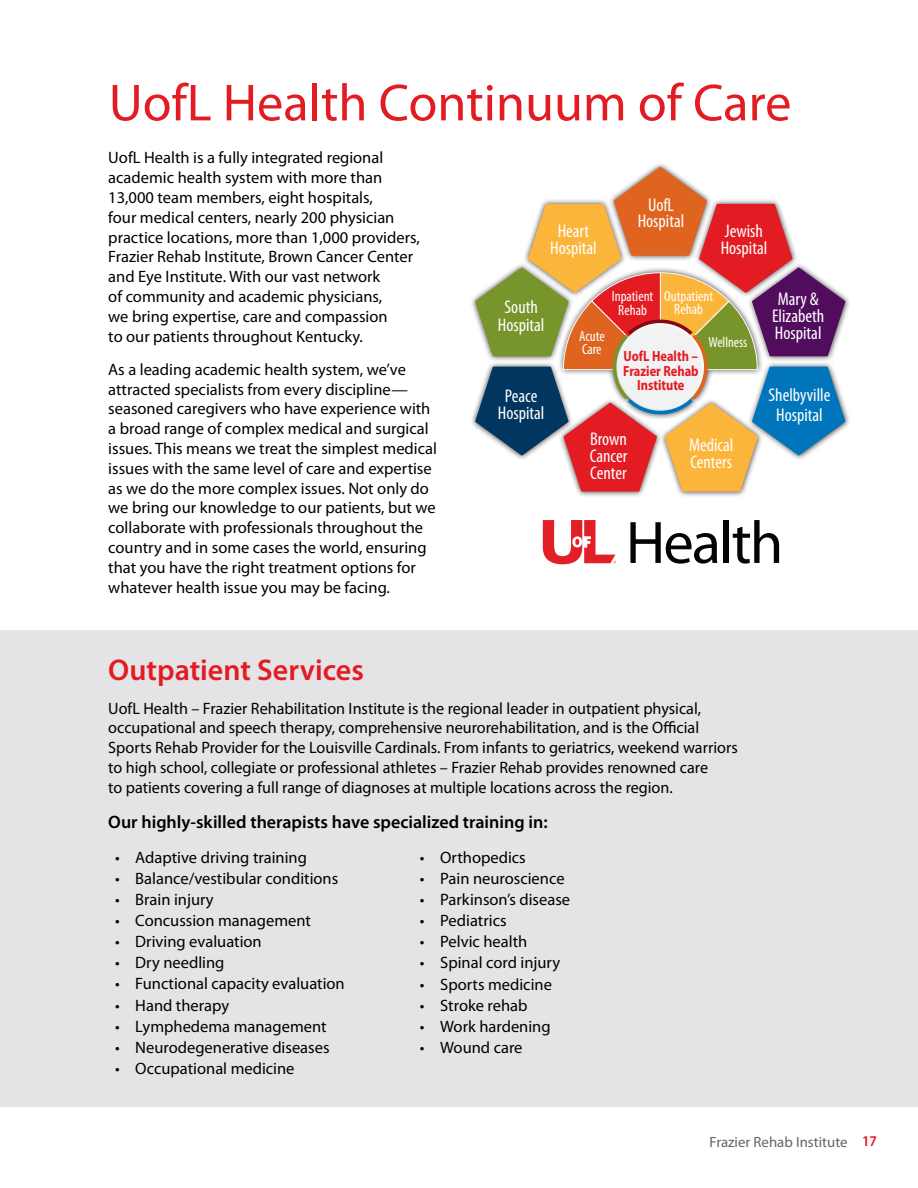
<style>
.page{position:relative;width:918px;height:1188px;background:#fff}
.page>*{position:absolute;margin:0;border:0;box-sizing:border-box;transform-origin:0 0}
.t1{font:52.5px "Myriad Pro";color:#e31b23}
.t2{font:600 30px "Myriad Pro";color:#e31b23}
.t3{font:condensed 18.45px/17.2px "Myriad Pro";color:#fff;text-align:center}
.t4{font:600 18px "Myriad Pro";color:#000}
.t5{font:16.5px/19.8px "Myriad Pro";color:#000}
.t6{font:14.85px "Myriad Pro";color:#636466}
.t7{font:condensed 14.7px/13.5px "Myriad Pro";color:#fff;text-align:center}
.t8{font:700 semi-condensed 14.7px/14.7px "Myriad Pro";color:#e31b23;text-align:center;scale:.9 1}
.s1{font-weight:600;font-stretch:semi-condensed;font-size:15px;color:#e31b23}
</style>
<div class="page">
<div style="left:0;top:631px;width:918px;height:476px;background:#e4e4e6"></div>
<div style="left:470px;top:161px;width:381px;height:337px;background:#000;opacity:.75"></div>
<svg style="left:475px;top:167px;width:371px;height:325px"></svg>
<svg style="left:543px;top:520px;width:73px;height:44px"></svg>
<svg style="left:630px;top:522px;width:87px;height:42px"></svg>
<div style="left:724px;top:520px;width:5px;height:43px;background:#030406"></div>
<svg style="left:733px;top:520px;width:46px;height:44px"></svg>
<h1 class="t1" style="left:109px;top:70px;width:684px">UofL Health Continuum of Care</h1>
<p class="t5" style="left:108px;top:148px;width:313px">UofL Health is a fully integrated regional academic health system with more than 13,000 team members, eight hospitals,<br>four medical centers, nearly 200 physician practice locations, more than 1,000 providers, Frazier Rehab Institute, Brown Cancer Center and Eye Institute. With our vast network<br>of community and academic physicians,<br>we bring expertise, care and compassion<br>to our patients throughout Kentucky.</p>
<p class="t5" style="left:108px;top:359px;width:330px">As a leading academic health system, we’ve attracted specialists from every discipline— seasoned caregivers who have experience with a broad range of complex medical and surgical issues. This means we treat the simplest medical issues with the same level of care and expertise as we do the more complex issues. Not only do we bring our knowledge to our patients, but we collaborate with professionals throughout the country and in some cases the world, ensuring that you have the right treatment options for whatever health issue you may be facing.</p>
<p class="t3" style="left:550px;top:222px;width:48px">Heart<br>Hospital</p>
<p class="t3" style="left:638px;top:197px;width:48px;line-height:16px">UofL<br>Hospital</p>
<p class="t3" style="left:721px;top:222px;width:48px;text-align:left">Jewish<br>Hospital</p>
<p class="t3" style="left:498px;top:298px;width:48px">South<br>Hospital</p>
<p class="t3" style="left:498px;top:387px;width:48px">Peace<br>Hospital</p>
<p class="t7" style="left:579px;top:329px;width:27px;text-align:left">Acute<br>Care</p>
<p class="t7" style="left:612px;top:288px;width:43px;line-height:14.7px">Inpatient<br>Rehab</p>
<p class="t7" style="left:664px;top:289px;width:50px">Outpatient<br>Rehab</p>
<p class="t7" style="left:709px;top:335px;width:40px">Wellness</p>
<p class="t8" style="left:623px;top:348px;width:85px">UofL Health –<br>Frazier Rehab<br>Institute</p>
<p class="t3" style="left:590px;top:430px;width:39px;text-align:justify">Brown Cancer Center</p>
<p class="t3" style="left:689px;top:436px;width:46px;text-align:left">Medical<br>Centers</p>
<p class="t3" style="left:772px;top:290px;width:54px;text-align:left">Mary &amp;<br>Elizabeth<br>Hospital</p>
<p class="t3" style="left:769px;top:385px;width:63px;line-height:19.6px">Shelbyville<br>Hospital</p>
<h2 class="t2" style="left:108px;top:651px;width:257px">Outpatient Services</h2>
<p class="t5" style="left:108px;top:698px;width:631px">UofL Health – Frazier Rehabilitation Institute is the regional leader in outpatient physical, occupational and speech therapy, comprehensive neurorehabilitation, and is the Official Sports Rehab Provider for the Louisville Cardinals. From infants to geriatrics, weekend warriors to high school, collegiate or professional athletes – Frazier Rehab provides renowned care<br>to patients covering a full range of diagnoses at multiple locations across the region.</p>
<p class="t4" style="left:108px;top:810px;width:441px">Our highly-skilled therapists have specialized training in:</p>
<p class="t5" style="left:115px;top:847px;width:193px">• Adaptive driving training</p>
<p class="t5" style="left:115px;top:868px;width:225px">• Balance/vestibular conditions</p>
<p class="t5" style="left:115px;top:889px;width:100px">• Brain injury</p>
<p class="t5" style="left:115px;top:910px;width:197px">• Concussion management</p>
<p class="t5" style="left:115px;top:931px;width:148px">• Driving evaluation</p>
<p class="t5" style="left:115px;top:953px;width:111px">• Dry needling</p>
<p class="t5" style="left:115px;top:974px;width:231px">• Functional capacity evaluation</p>
<p class="t5" style="left:115px;top:995px;width:116px">• Hand therapy</p>
<p class="t5" style="left:115px;top:1016px;width:213px">• Lymphedema management</p>
<p class="t5" style="left:115px;top:1037px;width:216px">• Neurodegenerative diseases</p>
<p class="t5" style="left:115px;top:1058px;width:181px">• Occupational medicine</p>
<p class="t5" style="left:420px;top:847px;width:107px">• Orthopedics</p>
<p class="t5" style="left:420px;top:868px;width:146px">• Pain neuroscience</p>
<p class="t5" style="left:420px;top:889px;width:152px">• Parkinson’s disease</p>
<p class="t5" style="left:420px;top:910px;width:88px">• Pediatrics</p>
<p class="t5" style="left:420px;top:932px;width:109px">• Pelvic health</p>
<p class="t5" style="left:420px;top:953px;width:142px">• Spinal cord injury</p>
<p class="t5" style="left:420px;top:974px;width:133px">• Sports medicine</p>
<p class="t5" style="left:420px;top:995px;width:109px">• Stroke rehab</p>
<p class="t5" style="left:420px;top:1016px;width:132px">• Work hardening</p>
<p class="t5" style="left:420px;top:1037px;width:104px">• Wound care</p>
<p class="t6" style="left:709px;top:1133px;width:169px">Frazier Rehab Institute <span class="s1">17</span></p>
</div>
